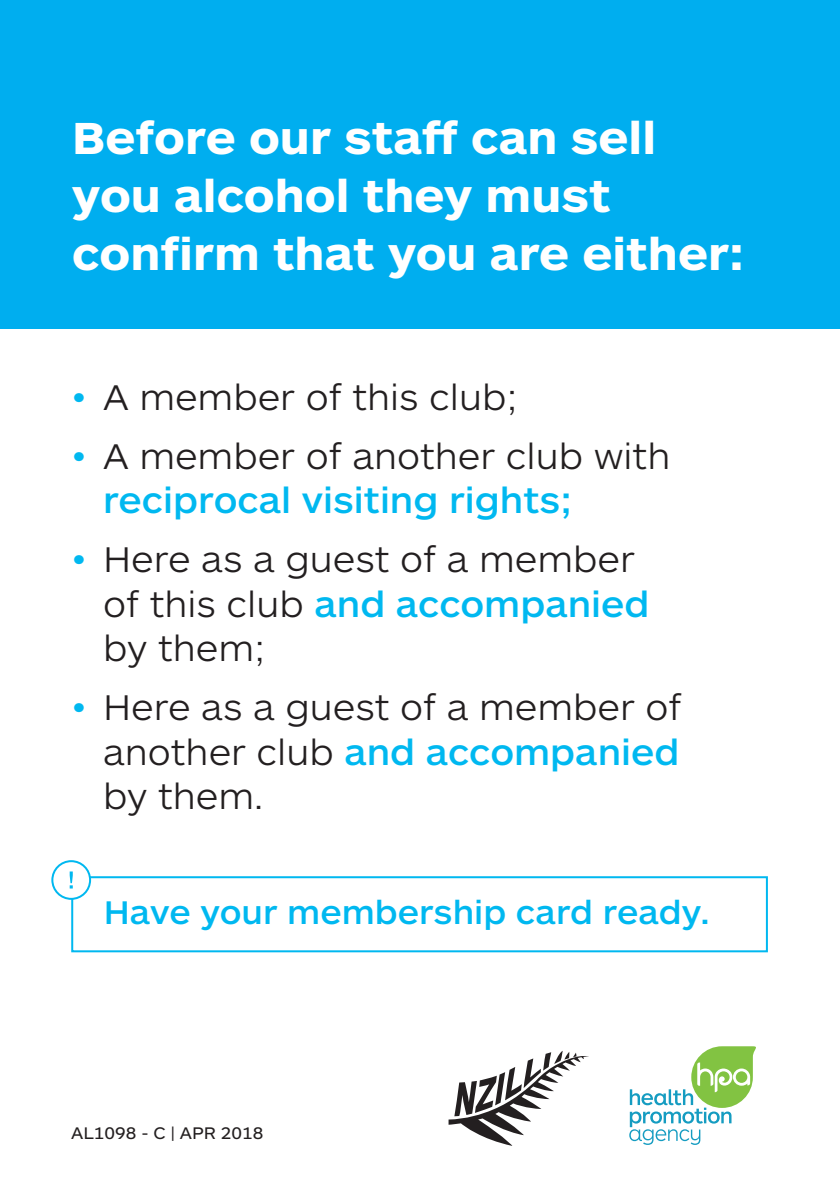
<style>
.page{position:relative;width:840px;height:1191px;background:#fff}
.page>*{position:absolute;margin:0;border:0;box-sizing:border-box;transform-origin:0 0}
.t1{font:700 46.6px/58px "ARS Maquette Pro";color:#fff;scale:1.05 1}
.t2{font:300 37px/44.4px "ARS Maquette Pro";color:#231f20;scale:1.05 1}
.t3{font:500 37px/44.6px "ARS Maquette Pro";color:#00b8f0;scale:1.05 1}
.t4{font:500 34px "ARS Maquette Pro";color:#00b8f0;scale:1.05 1}
.t5{font:17.4px "ARS Maquette Pro";color:#231f20;scale:1.05 1}
.s1{color:#00b8f0}
.s2{font-weight:300}
.s3{font-weight:300;color:#231f20}
.s4{font-weight:500;color:#00b8f0}
</style>
<div class="page">
<div style="left:0;top:0;width:839px;height:329px;background:#00aeef"></div>
<div style="left:71px;top:876px;width:696px;height:76px;border:2px solid #00b8f0"></div>
<svg style="left:448px;top:1050px;width:140px;height:95px"></svg>
<svg style="left:629px;top:1046px;width:126px;height:99px"></svg>
<div style="left:52px;top:861px;width:38px;height:38px;background:#fff;border-radius:50%"></div>
<div style="left:51px;top:860px;width:40px;height:40px;border:2px solid #00b8f0;border-radius:50%"></div>
<svg style="left:70px;top:871px;width:3px;height:17px"></svg>
<p class="t1" style="left:72px;top:106px;width:640px">Before our staff can sell you alcohol they must confirm that you are either:</p>
<p class="t2" style="left:72px;top:373px;width:426px"><span class="s1">•</span> A member of this club;</p>
<p class="t3" style="left:103px;top:431px;width:541px;text-indent:-31px"><span class="s2">•</span> <span class="s3">A member of another club with </span>reciprocal visiting rights;</p>
<p class="t2" style="left:103px;top:535px;width:521px;text-indent:-31px"><span class="s1">•</span> Here as a guest of a member of this club <span class="s4">and accompanied </span>by them;</p>
<p class="t2" style="left:103px;top:683px;width:552px;text-align:justify;text-indent:-31px"><span class="s1">•</span> Here as a guest of a member of another club <span class="s4">and accompanied </span>by them.</p>
<p class="t4" style="left:104px;top:890px;width:578px">Have your membership card ready.</p>
<p class="t5" style="left:71px;top:1121px;width:184px">AL1098 - C | APR 2018</p>
</div>
